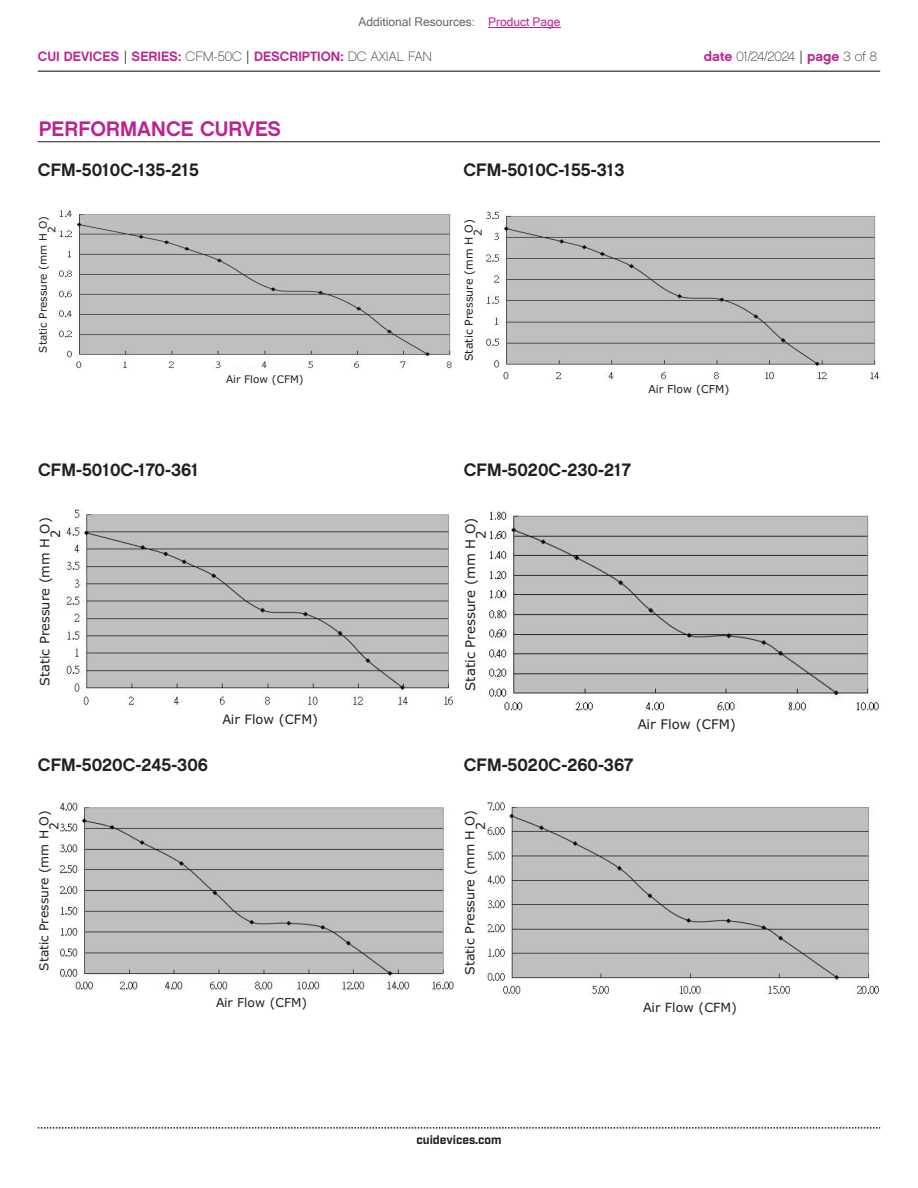
<style>
.page{position:relative;width:918px;height:1188px;background:#fff}
.page>*{position:absolute;margin:0;border:0;box-sizing:border-box;transform-origin:0 0}
.t1{font:21px "Chalet New York Nineteen Sixty";color:#bd238f}
.t2{font:18px "Chalet New York Nineteen Sixty";color:#231f20}
.t3{font:13.5px "Chalet New York Nineteen Sixty";color:#bd238f}
.t4{font:13.5px "Chalet Paris Nineteen Sixty";letter-spacing:-.02em;color:#231f20}
.t5{font:13.2px/10.9px "Verdana";color:#231f20}
.t6{font:12.9px/10.6px "Verdana";color:#231f20}
.t7{font:12.75px/10.5px "Verdana";color:#231f20}
.t8{font:12.3px/10.2px "Verdana";color:#231f20}
.t9{font:12px "Microsoft Sans Serif";color:#63676b}
.t10{font:700 12px "Industry";color:#231f20}
.t11{font:10.95px/9px "Verdana";color:#231f20}
.t12{font:10.5px/8.6px "Verdana";color:#231f20}
.s1{color:#bd238f}
.s2{font-family:"Industry";color:#231f20}
.s3{font-family:"Chalet Paris Nineteen Sixty";color:#231f20}
.s4{font-family:"Chalet New York Nineteen Sixty";color:#bd238f}
.s5{font-family:"Industry"}
</style>
<div class="page">
<hr style="left:38px;top:71px;width:842px;height:1px;background:#231f20">
<svg style="left:38px;top:1127px;width:842px;height:2px"></svg>
<hr style="left:38px;top:141px;width:842px;height:1px;background:#231f20">
<img style="left:486px;top:211px;width:394px;height:170px">
<img style="left:57px;top:210px;width:395px;height:160px">
<img style="left:66px;top:509px;width:389px;height:197px">
<img style="left:488px;top:510px;width:391px;height:202px">
<img style="left:60px;top:802px;width:394px;height:189px">
<img style="left:487px;top:802px;width:392px;height:193px">
<hr style="left:488px;top:27px;width:73px;height:1px;background:#bd238f">
<p class="t9" style="left:358px;top:15px;width:204px">Additional Resources: <span class="s1">Product Page</span></p>
<p class="t3" style="left:38px;top:47px;width:396px">CUI DEVICES <span class="s2">|</span> SERIES: <span class="s3">CFM-50C</span> <span class="s2">|</span> DESCRIPTION: <span class="s3">DC AXIAL FAN</span></p>
<p class="t4" style="left:704px;top:48px;width:175px"><span class="s4">date</span> 01/24/2024 <span class="s5">|</span> <span class="s4">page</span> 3 of 8</p>
<p class="t1" style="left:39px;top:115px;width:244px">PERFORMANCE CURVES</p>
<p class="t2" style="left:38px;top:158px;width:163px">CFM-5010C-135-215</p>
<p class="t2" style="left:463px;top:158px;width:162px">CFM-5010C-155-313</p>
<p class="t12" style="left:39px;top:233px;width:18px;text-indent:-119px;rotate:-90deg">Static Pressure (mm H O)<br>2</p>
<p class="t11" style="left:464px;top:236px;width:19px;text-indent:-125px;rotate:-90deg">Static Pressure (mm H O)<br>2</p>
<p class="t12" style="left:226px;top:375px;width:79px">Air Flow (CFM)</p>
<p class="t11" style="left:649px;top:384px;width:82px">Air Flow (CFM)</p>
<p class="t2" style="left:38px;top:458px;width:162px">CFM-5010C-170-361</p>
<p class="t2" style="left:464px;top:458px;width:169px">CFM-5020C-230-217</p>
<p class="t6" style="left:39px;top:538px;width:22px;text-indent:-148px;rotate:-90deg">Static Pressure (mm H O)<br>2</p>
<p class="t5" style="left:465px;top:539px;width:23px;text-indent:-152px;rotate:-90deg">Static Pressure (mm H O)<br>2</p>
<p class="t6" style="left:222px;top:714px;width:97px">Air Flow (CFM)</p>
<p class="t5" style="left:638px;top:719px;width:100px">Air Flow (CFM)</p>
<p class="t2" style="left:38px;top:753px;width:172px">CFM-5020C-245-306</p>
<p class="t2" style="left:464px;top:753px;width:171px">CFM-5020C-260-367</p>
<p class="t8" style="left:39px;top:830px;width:21px;text-indent:-141px;rotate:-90deg">Static Pressure (mm H O)<br>2</p>
<p class="t7" style="left:465px;top:830px;width:22px;text-indent:-145px;rotate:-90deg">Static Pressure (mm H O)<br>2</p>
<p class="t8" style="left:216px;top:997px;width:93px">Air Flow (CFM)</p>
<p class="t7" style="left:643px;top:1002px;width:95px">Air Flow (CFM)</p>
<p class="t10" style="left:416px;top:1132px;width:87px">cuidevices.com</p>
</div>
